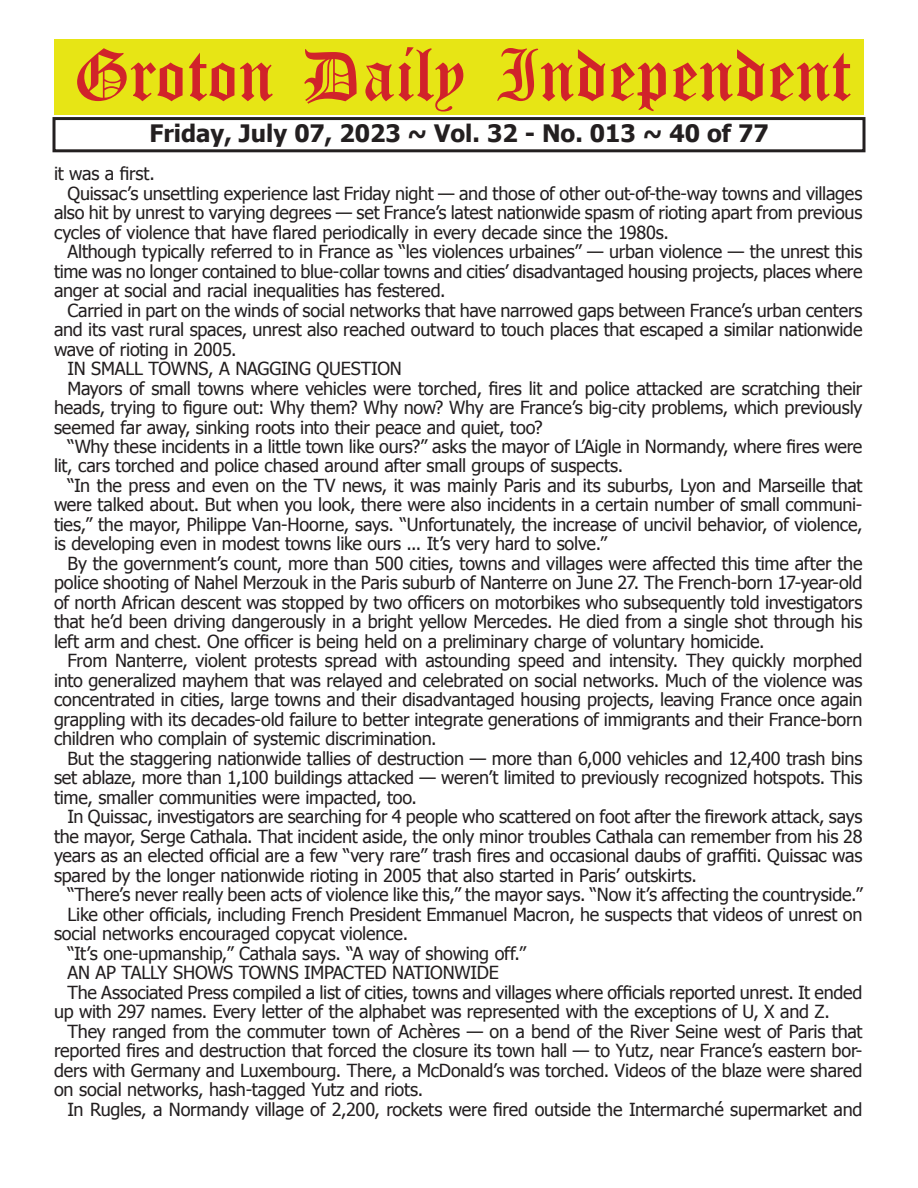
<style>
.page{position:relative;width:918px;height:1188px;background:#fff}
.page>*{position:absolute;margin:0;border:0;box-sizing:border-box;transform-origin:0 0}
.t1{font:54px "Old English Five";color:#d1232a}
.t2{font:700 24px "Tahoma";color:#231f20}
.t3{font:18px "Tahoma";letter-spacing:-.015em;color:#231f20}
</style>
<div class="page">
<div style="left:52px;top:117px;width:814px;height:35px;border:3px solid #231f20"></div>
<div style="left:54px;top:40px;width:810px;height:75px;background:#e7e515"></div>
<h1 class="t1" style="left:73px;top:50px;width:779px">Groton Daily Independent</h1>
<h2 class="t2" style="left:149px;top:116px;width:621px">Friday, July 07, 2023 ~ Vol. 32 - No. 013 ~ 40 of 77</h2>
<p class="t3" style="left:54px;top:161px;width:102px">it was a first.</p>
<p class="t3" style="left:68px;top:181px;width:796px">Quissac’s unsettling experience last Friday night — and those of other out-of-the-way towns and villages</p>
<p class="t3" style="left:54px;top:200px;width:810px">also hit by unrest to varying degrees — set France’s latest nationwide spasm of rioting apart from previous</p>
<p class="t3" style="left:54px;top:220px;width:617px">cycles of violence that have flared periodically in every decade since the 1980s.</p>
<p class="t3" style="left:68px;top:239px;width:796px">Although typically referred to in France as “les violences urbaines” — urban violence — the unrest this</p>
<p class="t3" style="left:54px;top:259px;width:810px">time was no longer contained to blue-collar towns and cities’ disadvantaged housing projects, places where</p>
<p class="t3" style="left:54px;top:278px;width:393px">anger at social and racial inequalities has festered.</p>
<p class="t3" style="left:68px;top:298px;width:797px">Carried in part on the winds of social networks that have narrowed gaps between France’s urban centers</p>
<p class="t3" style="left:54px;top:317px;width:810px">and its vast rural spaces, unrest also reached outward to touch places that escaped a similar nationwide</p>
<p class="t3" style="left:54px;top:337px;width:184px">wave of rioting in 2005.</p>
<p class="t3" style="left:68px;top:356px;width:336px">IN SMALL TOWNS, A NAGGING QUESTION</p>
<p class="t3" style="left:68px;top:376px;width:796px">Mayors of small towns where vehicles were torched, fires lit and police attacked are scratching their</p>
<p class="t3" style="left:54px;top:395px;width:810px">heads, trying to figure out: Why them? Why now? Why are France’s big-city problems, which previously</p>
<p class="t3" style="left:54px;top:415px;width:490px">seemed far away, sinking roots into their peace and quiet, too?</p>
<p class="t3" style="left:68px;top:434px;width:796px">“Why these incidents in a little town like ours?” asks the mayor of L’Aigle in Normandy, where fires were</p>
<p class="t3" style="left:54px;top:454px;width:571px">lit, cars torched and police chased around after small groups of suspects.</p>
<p class="t3" style="left:68px;top:473px;width:797px">“In the press and even on the TV news, it was mainly Paris and its suburbs, Lyon and Marseille that</p>
<p class="t3" style="left:54px;top:493px;width:810px">were talked about. But when you look, there were also incidents in a certain number of small communi-</p>
<p class="t3" style="left:54px;top:512px;width:810px">ties,” the mayor, Philippe Van-Hoorne, says. “Unfortunately, the increase of uncivil behavior, of violence,</p>
<p class="t3" style="left:54px;top:532px;width:555px">is developing even in modest towns like ours ... It’s very hard to solve.”</p>
<p class="t3" style="left:68px;top:551px;width:796px">By the government’s count, more than 500 cities, towns and villages were affected this time after the</p>
<p class="t3" style="left:54px;top:571px;width:810px">police shooting of Nahel Merzouk in the Paris suburb of Nanterre on June 27. The French-born 17-year-old</p>
<p class="t3" style="left:54px;top:590px;width:810px">of north African descent was stopped by two officers on motorbikes who subsequently told investigators</p>
<p class="t3" style="left:54px;top:610px;width:810px">that he’d been driving dangerously in a bright yellow Mercedes. He died from a single shot through his</p>
<p class="t3" style="left:54px;top:629px;width:712px">left arm and chest. One officer is being held on a preliminary charge of voluntary homicide.</p>
<p class="t3" style="left:68px;top:649px;width:797px">From Nanterre, violent protests spread with astounding speed and intensity. They quickly morphed</p>
<p class="t3" style="left:54px;top:668px;width:810px">into generalized mayhem that was relayed and celebrated on social networks. Much of the violence was</p>
<p class="t3" style="left:54px;top:688px;width:810px">concentrated in cities, large towns and their disadvantaged housing projects, leaving France once again</p>
<p class="t3" style="left:54px;top:707px;width:810px">grappling with its decades-old failure to better integrate generations of immigrants and their France-born</p>
<p class="t3" style="left:54px;top:727px;width:384px">children who complain of systemic discrimination.</p>
<p class="t3" style="left:68px;top:746px;width:796px">But the staggering nationwide tallies of destruction — more than 6,000 vehicles and 12,400 trash bins</p>
<p class="t3" style="left:54px;top:766px;width:810px">set ablaze, more than 1,100 buildings attacked — weren’t limited to previously recognized hotspots. This</p>
<p class="t3" style="left:54px;top:785px;width:365px">time, smaller communities were impacted, too.</p>
<p class="t3" style="left:68px;top:805px;width:797px">In Quissac, investigators are searching for 4 people who scattered on foot after the firework attack, says</p>
<p class="t3" style="left:54px;top:824px;width:810px">the mayor, Serge Cathala. That incident aside, the only minor troubles Cathala can remember from his 28</p>
<p class="t3" style="left:54px;top:844px;width:810px">years as an elected official are a few “very rare” trash fires and occasional daubs of graffiti. Quissac was</p>
<p class="t3" style="left:54px;top:863px;width:645px">spared by the longer nationwide rioting in 2005 that also started in Paris’ outskirts.</p>
<p class="t3" style="left:68px;top:883px;width:797px">“There’s never really been acts of violence like this,” the mayor says. “Now it’s affecting the countryside.”</p>
<p class="t3" style="left:68px;top:902px;width:796px">Like other officials, including French President Emmanuel Macron, he suspects that videos of unrest on</p>
<p class="t3" style="left:54px;top:922px;width:356px">social networks encouraged copycat violence.</p>
<p class="t3" style="left:68px;top:941px;width:460px">“It’s one-upmanship,” Cathala says. “A way of showing off.”</p>
<p class="t3" style="left:68px;top:961px;width:433px">AN AP TALLY SHOWS TOWNS IMPACTED NATIONWIDE</p>
<p class="t3" style="left:68px;top:980px;width:797px">The Associated Press compiled a list of cities, towns and villages where officials reported unrest. It ended</p>
<p class="t3" style="left:54px;top:1000px;width:777px">up with 297 names. Every letter of the alphabet was represented with the exceptions of U, X and Z.</p>
<p class="t3" style="left:68px;top:1019px;width:797px">They ranged from the commuter town of Achères — on a bend of the River Seine west of Paris that</p>
<p class="t3" style="left:54px;top:1039px;width:810px">reported fires and destruction that forced the closure its town hall — to Yutz, near France’s eastern bor-</p>
<p class="t3" style="left:54px;top:1058px;width:810px">ders with Germany and Luxembourg. There, a McDonald’s was torched. Videos of the blaze were shared</p>
<p class="t3" style="left:54px;top:1078px;width:371px">on social networks, hash-tagged Yutz and riots.</p>
<p class="t3" style="left:68px;top:1097px;width:796px">In Rugles, a Normandy village of 2,200, rockets were fired outside the Intermarché supermarket and</p>
</div>
